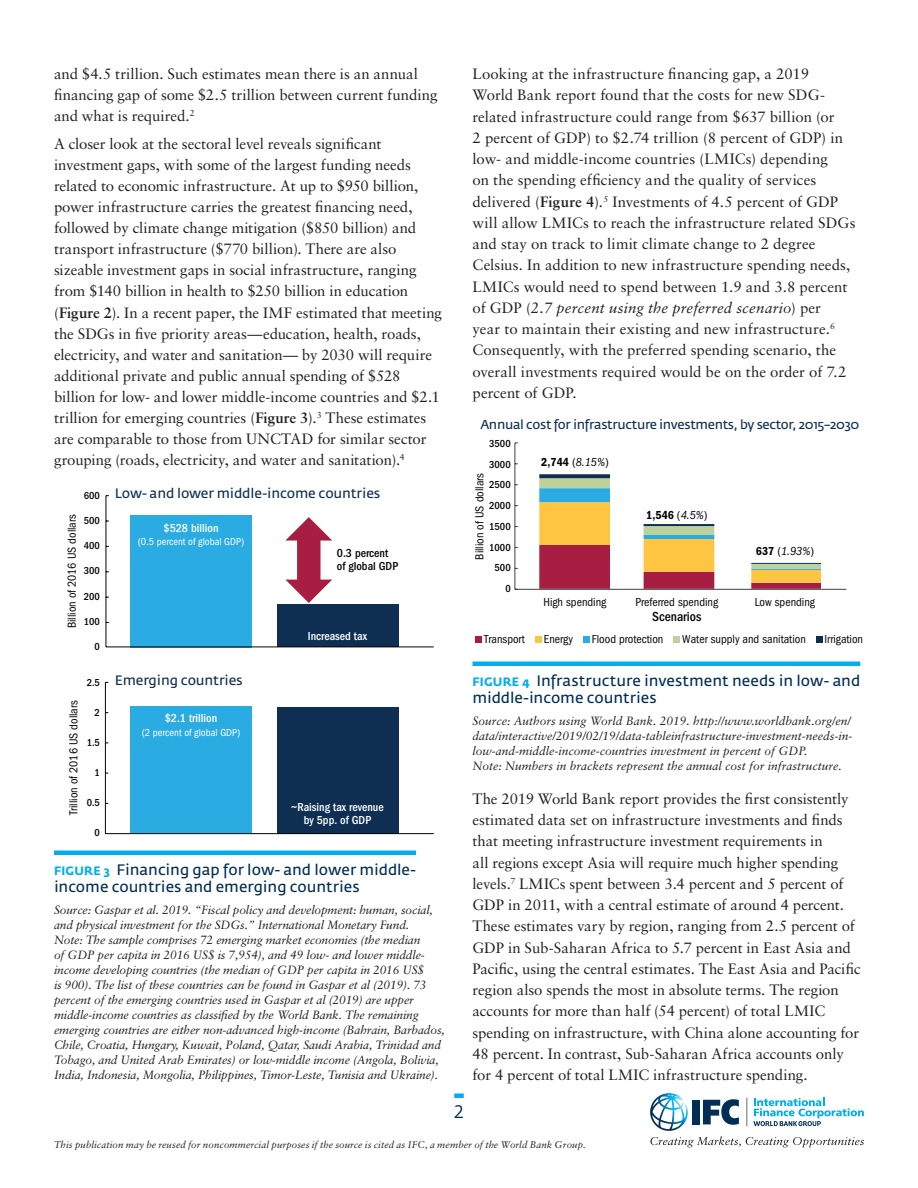
<style>
.page{position:relative;width:918px;height:1188px;background:#fff}
.page>*{position:absolute;margin:0;border:0;box-sizing:border-box;transform-origin:0 0}
.t1{font:18px "Fedra Sans Std";color:#002e54}
.Body_Copy{font:15px/21.3px "Sabon LT";color:#231f20}
.Figure_Caption{font:15px/16.5px "Fedra Sans";color:#002e54}
.t2{font:13.5px "Fedra Sans";letter-spacing:-.01em;color:#0f2f52}
.t3{font:500 condensed 13.5px "Franklin Gothic LT";color:#040503}
.t4{font:12.75px "Fedra Sans";letter-spacing:-.025em;color:#0f2f52}
.Figure_Source{font:italic 12px/15px "Sabon LT";letter-spacing:-.01em;color:#231f20}
.t5{font:condensed 12px "Franklin Gothic LT";color:#040503}
.t6{font:500 condensed 12px/13.5px "Franklin Gothic LT";color:#fff;text-align:center}
.t7{font:600 condensed 12px "Franklin Gothic LT";color:#040503}
.t8{font:500 condensed 12px/13.5px "Franklin Gothic LT";color:#040503}
.t9{font:italic condensed 12px "Franklin Gothic LT";color:#040503}
.t10{font:500 condensed 10.5px/20.7px "Franklin Gothic LT";color:#040503;text-align:right}
.t11{font:condensed 10.5px "Franklin Gothic LT";color:#fff}
.t12{font:italic 9.75px "Sabon LT";letter-spacing:.01em;color:#231f20}
.s1{font-weight:700}
.s2{font-weight:700;font-size:12px;color:#00aeef}
.s3{font-style:italic}
.s4{font-weight:400}
.s5{font-weight:400;font-style:italic}
.s6{font-weight:600;font-style:normal}
.s7{font-style:normal}
</style>
<div class="page">
<svg style="left:650px;top:1093px;width:214px;height:55px"></svg>
<svg style="left:454px;top:1094px;width:10px;height:4px"></svg>
<svg style="left:539px;top:478px;width:282px;height:111px"></svg>
<svg style="left:539px;top:474px;width:71px;height:4px"></svg>
<hr style="left:644px;top:524px;width:70px;height:2px;background:#0f2f52">
<hr style="left:751px;top:563px;width:70px;height:1px;background:#0f2f52">
<hr style="left:515px;top:443px;width:1px;height:146px;background:#404040">
<hr style="left:515px;top:589px;width:331px;height:1px;background:#404040">
<div style="left:475px;top:636px;width:7px;height:6px;background:#a71e42"></div>
<div style="left:535px;top:636px;width:7px;height:6px;background:#fdc542"></div>
<div style="left:583px;top:636px;width:7px;height:6px;background:#2aabe1"></div>
<div style="left:673px;top:636px;width:7px;height:6px;background:#bed09c"></div>
<div style="left:816px;top:636px;width:7px;height:6px;background:#0f2f52"></div>
<hr style="left:472px;top:662px;width:388px;height:4px;background:#00aeef">
<div style="left:277px;top:604px;width:121px;height:43px;background:#0f2f52"></div>
<div style="left:130px;top:515px;width:122px;height:132px;background:#2aabe1"></div>
<hr style="left:106px;top:496px;width:1px;height:151px;background:#040503">
<hr style="left:106px;top:647px;width:328px;height:1px;background:#040503">
<svg style="left:285px;top:517px;width:47px;height:86px"></svg>
<div style="left:277px;top:707px;width:121px;height:127px;background:#0f2f52"></div>
<div style="left:130px;top:706px;width:122px;height:127px;background:#2aabe1"></div>
<hr style="left:105px;top:682px;width:1px;height:152px;background:#040503">
<hr style="left:105px;top:833px;width:329px;height:1px;background:#040503">
<div style="left:54px;top:850px;width:362px;height:5px;background:#00aeef"></div>
<p class="Body_Copy" style="left:54px;top:63px;width:385px">and $4.5 trillion. Such estimates mean there is an annual financing gap of some $2.5 trillion between current funding and what is required.<sup>2</sup></p>
<p class="Body_Copy" style="left:54px;top:133px;width:390px">A closer look at the sectoral level reveals significant investment gaps, with some of the largest funding needs related to economic infrastructure. At up to $950 billion, power infrastructure carries the greatest financing need, followed by climate change mitigation ($850 billion) and transport infrastructure ($770 billion). There are also sizeable investment gaps in social infrastructure, ranging from $140 billion in health to $250 billion in education (<span class="s1">Figure 2</span>). In a recent paper, the IMF estimated that meeting the SDGs in five priority areas—education, health, roads, electricity, and water and sanitation— by 2030 will require additional private and public annual spending of $528 billion for low- and lower middle-income countries and $2.1 trillion for emerging countries (<span class="s1">Figure 3</span>).<sup>3</sup> These estimates are comparable to those from UNCTAD for similar sector grouping (roads, electricity, and water and sanitation).<sup>4</sup></p>
<p class="t2" style="left:115px;top:485px;width:267px">Low- and lower middle-income countries</p>
<p class="t10" style="left:84px;top:485px;width:18px">600</p>
<p class="t10" style="left:84px;top:510px;width:18px">500</p>
<p class="t10" style="left:84px;top:536px;width:18px">400</p>
<p class="t10" style="left:84px;top:561px;width:18px">300</p>
<p class="t10" style="left:84px;top:586px;width:18px">200</p>
<p class="t10" style="left:84px;top:611px;width:18px">100</p>
<p class="t10" style="left:95px;top:636px;width:7px">0</p>
<p class="t10" style="left:87px;top:672px;width:15px">2.5</p>
<p class="t10" style="left:95px;top:702px;width:7px">2</p>
<p class="t10" style="left:87px;top:732px;width:15px">1.5</p>
<p class="t10" style="left:95px;top:762px;width:7px">1</p>
<p class="t10" style="left:87px;top:792px;width:15px">0.5</p>
<p class="t10" style="left:95px;top:822px;width:7px">0</p>
<p class="t5" style="left:65px;top:628px;width:116px;rotate:-90deg">Billion of 2016 US dollars</p>
<p class="t6" style="left:164px;top:521px;width:56px">$528 billion</p>
<p class="t11" style="left:138px;top:536px;width:108px">(0.5 percent of global GDP)</p>
<p class="t8" style="left:337px;top:546px;width:63px">0.3 percent of global GDP</p>
<p class="t6" style="left:308px;top:629px;width:61px">Increased tax</p>
<p class="t2" style="left:115px;top:673px;width:129px">Emerging countries</p>
<p class="t5" style="left:67px;top:815px;width:117px;rotate:-90deg">Trillion of 2016 US dollars</p>
<p class="t6" style="left:165px;top:712px;width:54px">$2.1 trillion</p>
<p class="t11" style="left:142px;top:726px;width:100px">(2 percent of global GDP)</p>
<p class="t6" style="left:291px;top:800px;width:94px">~Raising tax revenue by 5pp. of GDP</p>
<p class="Figure_Caption" style="left:54px;top:862px;width:364px"><span class="s2">FIGURE 3</span> Financing gap for low- and lower middle&shy;income countries and emerging countries</p>
<p class="Figure_Source" style="left:54px;top:902px;width:392px">Source: Gaspar et al. 2019. “Fiscal policy and development: human, social, and physical investment for the SDGs.” International Monetary Fund.<br>Note: The sample comprises 72 emerging market economies (the median<br>of GDP per capita in 2016 US$ is 7,954), and 49 low- and lower middle&shy;income developing countries (the median of GDP per capita in 2016 US$<br>is 900). The list of these countries can be found in Gaspar et al (2019). 73 percent of the emerging countries used in Gaspar et al (2019) are upper middle-income countries as classified by the World Bank. The remaining emerging countries are either non-advanced high-income (Bahrain, Barbados, Chile, Croatia, Hungary, Kuwait, Poland, Qatar, Saudi Arabia, Trinidad and Tobago, and United Arab Emirates) or low-middle income (Angola, Bolivia, India, Indonesia, Mongolia, Philippines, Timor-Leste, Tunisia and Ukraine).</p>
<p class="Body_Copy" style="left:472px;top:63px;width:385px">Looking at the infrastructure financing gap, a 2019<br>World Bank report found that the costs for new SDG&shy;related infrastructure could range from $637 billion (or<br>2 percent of GDP) to $2.74 trillion (8 percent of GDP) in low- and middle-income countries (LMICs) depending<br>on the spending efficiency and the quality of services delivered (<span class="s1">Figure 4</span>).<sup>5</sup> Investments of 4.5 percent of GDP will allow LMICs to reach the infrastructure related SDGs and stay on track to limit climate change to 2 degree Celsius. In addition to new infrastructure spending needs, LMICs would need to spend between 1.9 and 3.8 percent of GDP (<span class="s3">2.7 percent using the preferred scenario</span>) per<br>year to maintain their existing and new infrastructure.<sup>6<br></sup>Consequently, with the preferred spending scenario, the overall investments required would be on the order of 7.2 percent of GDP.</p>
<p class="t4" style="left:480px;top:418px;width:381px">Annual cost for infrastructure investments, by sector, 2015–2030</p>
<p class="t10" style="left:489px;top:433px;width:23px">3500<br>3000<br>2500<br>2000<br>1500<br>1000<br>500<br>0</p>
<p class="t5" style="left:473px;top:560px;width:89px;rotate:-90deg">Billion of US dollars</p>
<p class="t7" style="left:541px;top:455px;width:69px">2,744 <span class="s4">(</span><span class="s5">8.15%</span><span class="s4">)</span></p>
<p class="t7" style="left:646px;top:508px;width:63px">1,546 <span class="s4">(</span><span class="s5">4.5%</span><span class="s4">)</span></p>
<p class="t9" style="left:756px;top:545px;width:60px"><span class="s6">637</span> <span class="s7">(</span>1.93%<span class="s7">)</span></p>
<p class="t5" style="left:544px;top:595px;width:64px">High spending</p>
<p class="t5" style="left:635px;top:595px;width:84px">Preferred spending</p>
<p class="t5" style="left:755px;top:595px;width:62px">Low spending</p>
<p class="t3" style="left:652px;top:609px;width:51px">Scenarios</p>
<p class="t5" style="left:484px;top:632px;width:42px">Transport</p>
<p class="t5" style="left:544px;top:632px;width:31px">Energy</p>
<p class="t5" style="left:592px;top:632px;width:73px">Flood protection</p>
<p class="t5" style="left:682px;top:632px;width:125px">Water supply and sanitation</p>
<p class="t5" style="left:825px;top:632px;width:40px">Irrigation</p>
<p class="t1" style="left:454px;top:1101px;width:11px">2</p>
<p class="Figure_Caption" style="left:472px;top:673px;width:389px"><span class="s2">FIGURE 4</span> Infrastructure investment needs in low- and middle-income countries</p>
<p class="Figure_Source" style="left:472px;top:713px;width:382px">Source: Authors using World Bank. 2019. http://www.worldbank.org/en/ data/interactive/2019/02/19/data-tableinfrastructure-investment-needs-in&shy;low-and-middle-income-countries investment in percent of GDP.<br>Note: Numbers in brackets represent the annual cost for infrastructure.</p>
<p class="Body_Copy" style="left:472px;top:788px;width:390px">The 2019 World Bank report provides the first consistently estimated data set on infrastructure investments and finds that meeting infrastructure investment requirements in<br>all regions except Asia will require much higher spending levels.<sup>7</sup> LMICs spent between 3.4 percent and 5 percent of GDP in 2011, with a central estimate of around 4 percent.<br>These estimates vary by region, ranging from 2.5 percent of GDP in Sub-Saharan Africa to 5.7 percent in East Asia and Pacific, using the central estimates. The East Asia and Pacific region also spends the most in absolute terms. The region accounts for more than half (54 percent) of total LMIC spending on infrastructure, with China alone accounting for 48 percent. In contrast, Sub-Saharan Africa accounts only for 4 percent of total LMIC infrastructure spending.</p>
<p class="t12" style="left:54px;top:1138px;width:533px">This publication may be reused for noncommercial purposes if the source is cited as IFC, a member of the World Bank Group.</p>
</div>
